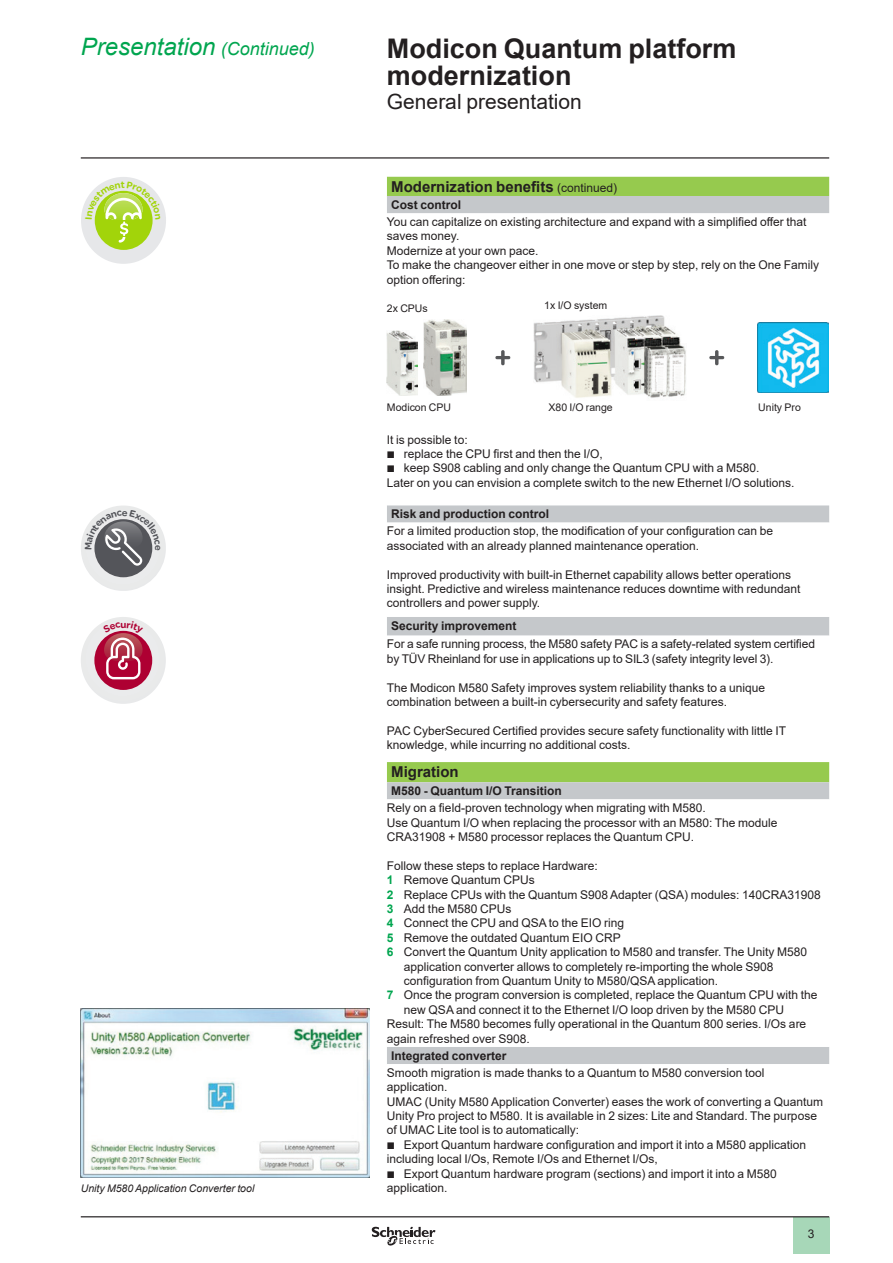
<style>
.page{position:relative;width:893px;height:1263px;background:#fff}
.page>*{position:absolute;margin:0;border:0;box-sizing:border-box;transform-origin:0 0}
._0_TitleLev1{font:700 27px/27px "Arial";color:#231f20}
._0_TopicFwd{font:italic 24px "Arial";color:#00a54f}
._0_TitleLev2Fwd{font:21px "Arial";color:#231f20}
._1_Section_3__10{font:700 15px "Arial";color:#231f20}
._1_Text__8{font:12px/14.4px "Arial";color:#231f20}
._1_Section_4__8{font:700 12px "Arial";color:#231f20}
._1_Legend___Nota__7{font:10.5px "Arial";color:#231f20}
._1_Legend___Nota__7-2{font:italic 10.5px "Arial";color:#231f20}
.t1{font:900 10.35px "SE Optimist";color:#ae0032}
.s1{font-size:18px}
.s2{font-weight:400;font-size:12px}
.s3{font-family:"Graph Schneider"}
.s4{font-weight:700;color:#00a54f}
</style>
<div class="page">
<hr style="left:81px;top:157px;width:748px;height:2px;background:#231f20">
<div style="left:793px;top:1217px;width:36px;height:37px;background:#a7d7b8"></div>
<hr style="left:81px;top:1216px;width:748px;height:1px;background:#231f20">
<svg style="left:372px;top:1226px;width:63px;height:20px"></svg>
<div style="left:387px;top:177px;width:442px;height:19px;background:#96ca4e"></div>
<svg style="left:387px;top:196px;width:442px;height:327px"></svg>
<svg style="left:387px;top:617px;width:442px;height:447px"></svg>
<img style="left:533px;top:315px;width:153px;height:85px">
<img style="left:424px;top:320px;width:42px;height:76px">
<img style="left:387px;top:331px;width:30px;height:65px">
<img style="left:758px;top:322px;width:70px;height:71px">
<svg style="left:495px;top:350px;width:15px;height:15px"></svg>
<svg style="left:709px;top:350px;width:15px;height:15px"></svg>
<div style="left:81px;top:177px;width:85px;height:87px;background:#e6e7e9;border-radius:50%"></div>
<div style="left:95px;top:191px;width:58px;height:59px;background:#a2d40a;border-radius:50%"></div>
<svg style="left:81px;top:505px;width:85px;height:86px;background:#e9eaea"></svg>
<div style="left:94px;top:519px;width:58px;height:58px;background:#54555a;border-radius:50%"></div>
<img style="left:81px;top:617px;width:85px;height:87px">
<svg style="left:94px;top:631px;width:58px;height:59px"></svg>
<div style="left:96px;top:633px;width:54px;height:55px;background:#ae0032;border-radius:50%"></div>
<img style="left:81px;top:1008px;width:289px;height:169px">
<svg style="left:94px;top:181px;width:61px;height:62px"></svg>
<svg style="left:85px;top:510px;width:75px;height:56px"></svg>
<svg style="left:103px;top:621px;width:40px;height:58px"></svg>
<p class="_0_TopicFwd" style="left:81px;top:31px;width:236px">Presentation <span class="s1">(Continued)</span></p>
<p class="t1" style="left:120px;top:617px;width:7px">u</p>
<p class="_1_Legend___Nota__7-2" style="left:81px;top:1182px;width:175px">Unity M580 Application Converter tool</p>
<p class="_0_TitleLev1" style="left:387px;top:35px;width:351px">Modicon Quantum platform modernization</p>
<p class="_0_TitleLev2Fwd" style="left:387px;top:87px;width:196px">General presentation</p>
<p class="_1_Section_3__10" style="left:391px;top:176px;width:227px">Modernization benefits <span class="s2">(continued)</span></p>
<p class="_1_Section_4__8" style="left:391px;top:196px;width:71px">Cost control</p>
<p class="_1_Text__8" style="left:387px;top:214px;width:421px">You can capitalize on existing architecture and expand with a simplified offer that saves money.</p>
<p class="_1_Text__8" style="left:387px;top:243px;width:153px">Modernize at your own pace.</p>
<p class="_1_Text__8" style="left:387px;top:258px;width:434px">To make the changeover either in one move or step by step, rely on the One Family option offering:</p>
<p class="_1_Legend___Nota__7" style="left:387px;top:301px;width:42px">2x CPUs</p>
<p class="_1_Legend___Nota__7" style="left:544px;top:298px;width:65px">1x I/O system</p>
<p class="_1_Legend___Nota__7" style="left:387px;top:400px;width:66px">Modicon CPU</p>
<p class="_1_Legend___Nota__7" style="left:549px;top:400px;width:66px">X80 I/O range</p>
<p class="_1_Legend___Nota__7" style="left:758px;top:400px;width:44px">Unity Pro</p>
<p class="_1_Text__8" style="left:387px;top:432px;width:82px">It is possible to:</p>
<p class="_1_Text__8" style="left:387px;top:446px;width:217px"><span class="s3">b</span> replace the CPU first and then the I/O,</p>
<p class="_1_Text__8" style="left:387px;top:461px;width:374px"><span class="s3">b</span> keep S908 cabling and only change the Quantum CPU with a M580.</p>
<p class="_1_Text__8" style="left:387px;top:475px;width:409px">Later on you can envision a complete switch to the new Ethernet I/O solutions.</p>
<p class="_1_Section_4__8" style="left:391px;top:506px;width:160px">Risk and production control</p>
<p class="_1_Text__8" style="left:387px;top:524px;width:388px">For a limited production stop, the modification of your configuration can be associated with an already planned maintenance operation.</p>
<p class="_1_Text__8" style="left:387px;top:567px;width:415px">Improved productivity with built-in Ethernet capability allows better operations insight. Predictive and wireless maintenance reduces downtime with redundant controllers and power supply.</p>
<p class="_1_Section_4__8" style="left:391px;top:617px;width:127px">Security improvement</p>
<p class="_1_Text__8" style="left:387px;top:637px;width:430px">For a safe running process, the M580 safety PAC is a safety-related system certified by TÜV Rheinland for use in applications up to SIL3 (safety integrity level 3).</p>
<p class="_1_Text__8" style="left:387px;top:680px;width:380px">The Modicon M580 Safety improves system reliability thanks to a unique combination between a built-in cybersecurity and safety features.</p>
<p class="_1_Text__8" style="left:387px;top:723px;width:401px">PAC CyberSecured Certified provides secure safety functionality with little IT knowledge, while incurring no additional costs.</p>
<p class="_1_Section_3__10" style="left:391px;top:761px;width:69px">Migration</p>
<p class="_1_Section_4__8" style="left:391px;top:782px;width:172px">M580 - Quantum I/O Transition</p>
<p class="_1_Text__8" style="left:387px;top:801px;width:320px">Rely on a field-proven technology when migrating with M580.</p>
<p class="_1_Text__8" style="left:387px;top:815px;width:392px">Use Quantum I/O when replacing the processor with an M580: The module<br>CRA31908 + M580 processor replaces the Quantum CPU.</p>
<p class="_1_Text__8" style="left:387px;top:858px;width:212px">Follow these steps to replace Hardware:</p>
<p class="_1_Text__8" style="left:387px;top:873px;width:149px"><span class="s4">1</span> Remove Quantum CPUs</p>
<p class="_1_Text__8" style="left:387px;top:887px;width:435px"><span class="s4">2</span> Replace CPUs with the Quantum S908 Adapter (QSA) modules: 140CRA31908</p>
<p class="_1_Text__8" style="left:387px;top:901px;width:126px"><span class="s4">3</span> Add the M580 CPUs</p>
<p class="_1_Text__8" style="left:387px;top:916px;width:239px"><span class="s4">4</span> Connect the CPU and QSA to the EIO ring</p>
<p class="_1_Text__8" style="left:387px;top:930px;width:235px"><span class="s4">5</span> Remove the outdated Quantum EIO CRP</p>
<p class="_1_Text__8" style="left:404px;top:945px;width:405px;text-indent:-17px"><span class="s4">6</span> Convert the Quantum Unity application to M580 and transfer. The Unity M580 application converter allows to completely re-importing the whole S908 configuration from Quantum Unity to M580/QSA application.</p>
<p class="_1_Text__8" style="left:404px;top:988px;width:415px;text-indent:-17px"><span class="s4">7</span> Once the program conversion is completed, replace the Quantum CPU with the new QSA and connect it to the Ethernet I/O loop driven by the M580 CPU</p>
<p class="_1_Text__8" style="left:387px;top:1017px;width:421px">Result: The M580 becomes fully operational in the Quantum 800 series. I/Os are again refreshed over S908.</p>
<p class="_1_Section_4__8" style="left:391px;top:1047px;width:117px">Integrated converter</p>
<p class="_1_Text__8" style="left:387px;top:1065px;width:379px">Smooth migration is made thanks to a Quantum to M580 conversion tool application.</p>
<p class="_1_Text__8" style="left:387px;top:1094px;width:438px">UMAC (Unity M580 Application Converter) eases the work of converting a Quantum<br>Unity Pro project to M580. It is available in 2 sizes: Lite and Standard. The purpose of UMAC Lite tool is to automatically:</p>
<p class="_1_Text__8" style="left:387px;top:1137px;width:421px"><span class="s3">b</span> Export Quantum hardware configuration and import it into a M580 application including local I/Os, Remote I/Os and Ethernet I/Os,</p>
<p class="_1_Text__8" style="left:387px;top:1166px;width:391px"><span class="s3">b</span> Export Quantum hardware program (sections) and import it into a M580 application.</p>
<p class="_1_Text__8" style="left:808px;top:1226px;width:8px">3</p>
</div>
